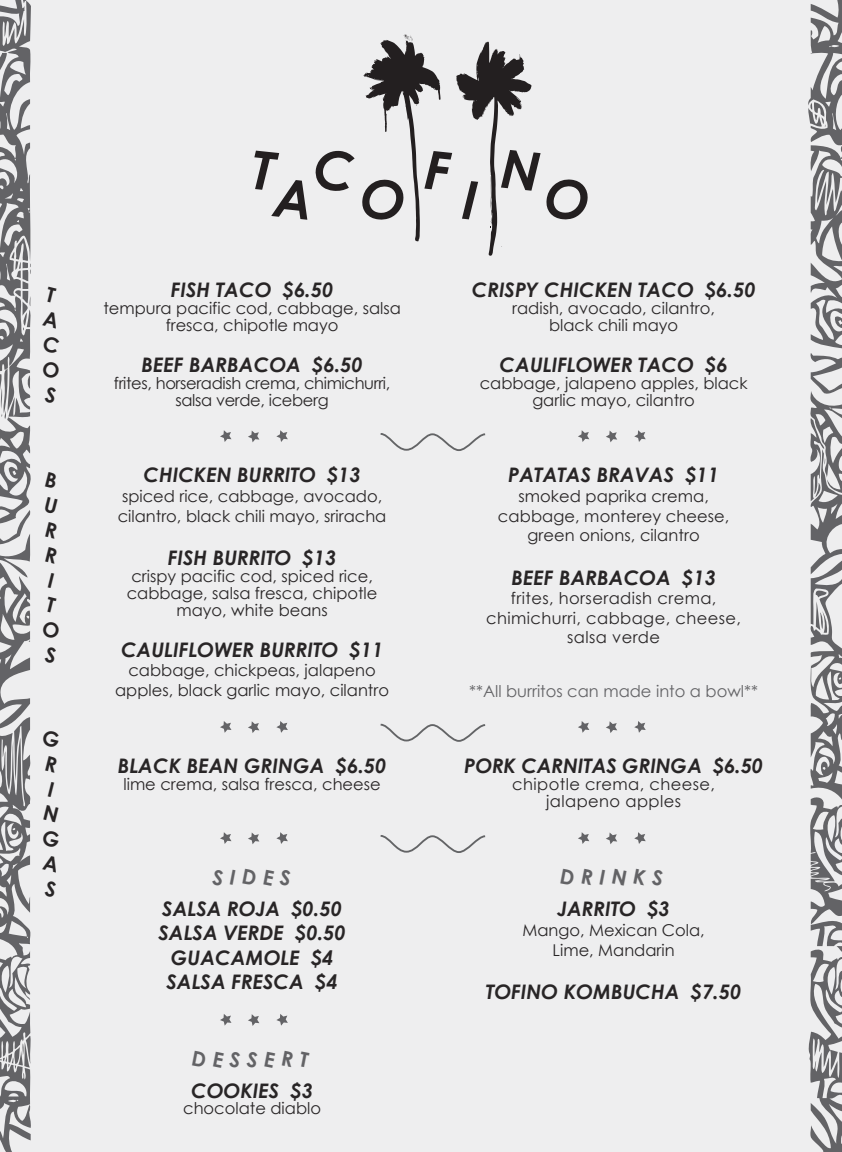
<style>
.page{position:relative;width:842px;height:1152px;background:#eeeeef}
.page>*{position:absolute;margin:0;border:0;box-sizing:border-box;transform-origin:0 0}
.t1{font:700 20.62px "Century Gothic";color:#636366}
.t2{font:italic 700 20.06px/24.1px "Century Gothic";color:#282526;text-align:center}
.t3{font:16.25px/16.9px "Century Gothic";color:#282526;text-align:center}
.t4{font:16.25px/19.6px "Century Gothic";letter-spacing:.025em;color:#282526;text-align:center}
.t5{font:16.25px/16.9px "Century Gothic";letter-spacing:-.02em;color:#282526;text-align:center}
.t6{font:16.25px "Century Gothic";color:#636366}
</style>
<div class="page">
<svg style="left:808px;top:0;width:34px;height:1152px"></svg>
<svg style="left:0;top:0;width:31px;height:1152px"></svg>
<svg style="left:276px;top:430px;width:12px;height:12px"></svg>
<svg style="left:248px;top:430px;width:11px;height:12px"></svg>
<svg style="left:220px;top:430px;width:11px;height:12px"></svg>
<svg style="left:634px;top:430px;width:11px;height:12px"></svg>
<svg style="left:606px;top:430px;width:11px;height:12px"></svg>
<svg style="left:578px;top:430px;width:11px;height:12px"></svg>
<svg style="left:380px;top:433px;width:106px;height:18px"></svg>
<svg style="left:276px;top:1014px;width:12px;height:11px"></svg>
<svg style="left:248px;top:1014px;width:11px;height:12px"></svg>
<svg style="left:220px;top:1014px;width:11px;height:11px"></svg>
<svg style="left:254px;top:151px;width:53px;height:69px"></svg>
<svg style="left:315px;top:151px;width:39px;height:40px"></svg>
<svg style="left:546px;top:179px;width:42px;height:41px"></svg>
<svg style="left:362px;top:34px;width:178px;height:222px"></svg>
<svg style="left:276px;top:832px;width:12px;height:12px"></svg>
<svg style="left:248px;top:832px;width:11px;height:12px"></svg>
<svg style="left:220px;top:832px;width:11px;height:12px"></svg>
<svg style="left:634px;top:832px;width:11px;height:12px"></svg>
<svg style="left:606px;top:832px;width:11px;height:12px"></svg>
<svg style="left:578px;top:832px;width:11px;height:12px"></svg>
<svg style="left:380px;top:835px;width:106px;height:18px"></svg>
<svg style="left:276px;top:721px;width:12px;height:12px"></svg>
<svg style="left:248px;top:721px;width:11px;height:12px"></svg>
<svg style="left:220px;top:721px;width:11px;height:12px"></svg>
<svg style="left:634px;top:721px;width:11px;height:12px"></svg>
<svg style="left:606px;top:721px;width:11px;height:12px"></svg>
<svg style="left:578px;top:721px;width:11px;height:12px"></svg>
<svg style="left:380px;top:723px;width:106px;height:19px"></svg>
<p class="t2" style="left:171px;top:277px;width:164px">FISH TACO $6.50</p>
<p class="t3" style="left:103px;top:300px;width:299px">tempura pacific cod, cabbage, salsa fresca, chipotle mayo</p>
<p class="t2" style="left:141px;top:352px;width:223px">BEEF BARBACOA $6.50</p>
<p class="t5" style="left:114px;top:374px;width:278px">frites, horseradish crema, chimichurri, salsa verde, iceberg</p>
<p class="t2" style="left:143px;top:462px;width:219px">CHICKEN BURRITO $13</p>
<p class="t3" style="left:118px;top:486px;width:270px;line-height:19.6px;text-align:left">spiced rice, cabbage, avocado, cilantro, black chili mayo, sriracha</p>
<p class="t2" style="left:168px;top:545px;width:170px">FISH BURRITO $13</p>
<p class="t3" style="left:127px;top:567px;width:252px">crispy pacific cod, spiced rice, cabbage, salsa fresca, chipotle mayo, white beans</p>
<p class="t2" style="left:121px;top:636px;width:264px">CAULIFLOWER BURRITO $11</p>
<p class="t3" style="left:115px;top:660px;width:275px;line-height:19.6px">cabbage, chickpeas, jalapeno apples, black garlic mayo, cilantro</p>
<p class="t2" style="left:118px;top:753px;width:270px">BLACK BEAN GRINGA $6.50</p>
<p class="t3" style="left:123px;top:775px;width:259px">lime crema, salsa fresca, cheese</p>
<p class="t2" style="left:471px;top:277px;width:285px">CRISPY CHICKEN TACO $6.50</p>
<p class="t3" style="left:512px;top:300px;width:204px">radish, avocado, cilantro, black chili mayo</p>
<p class="t2" style="left:499px;top:352px;width:230px">CAULIFLOWER TACO $6</p>
<p class="t3" style="left:479px;top:374px;width:269px">cabbage, jalapeno apples, black garlic mayo, cilantro</p>
<p class="t2" style="left:508px;top:462px;width:212px">PATATAS BRAVAS $11</p>
<p class="t3" style="left:498px;top:486px;width:233px;line-height:19.6px">smoked paprika crema, cabbage, monterey cheese, green onions, cilantro</p>
<p class="t2" style="left:511px;top:564px;width:206px">BEEF BARBACOA $13</p>
<p class="t4" style="left:486px;top:588px;width:256px">frites, horseradish crema, chimichurri, cabbage, cheese, salsa verde</p>
<p class="t6" style="left:469px;top:679px;width:290px">**All burritos can made into a bowl**</p>
<p class="t2" style="left:464px;top:753px;width:300px">PORK CARNITAS GRINGA $6.50</p>
<p class="t4" style="left:512px;top:775px;width:204px;line-height:16.9px">chipotle crema, cheese, jalapeno apples</p>
<p class="t1" style="left:217px;top:855px;width:78px;rotate:11deg">SIDES</p>
<p class="t1" style="left:565px;top:852px;width:103px;rotate:11deg">DRINKS</p>
<p class="t2" style="left:557px;top:896px;width:114px">JARRITO $3</p>
<p class="t3" style="left:522px;top:920px;width:184px;line-height:19.6px">Mango, Mexican Cola,<br>Lime, Mandarin</p>
<p class="t2" style="left:486px;top:979px;width:257px">TOFINO KOMBUCHA $7.50</p>
<p class="t2" style="left:158px;top:896px;width:189px">SALSA ROJA $0.50<br>SALSA VERDE $0.50<br>GUACAMOLE $4<br>SALSA FRESCA $4</p>
<p class="t1" style="left:197px;top:1032px;width:116px;rotate:11deg">DESSERT</p>
<p class="t2" style="left:191px;top:1077px;width:123px">COOKIES $3</p>
<p class="t3" style="left:183px;top:1099px;width:139px">chocolate diablo</p>
</div>
